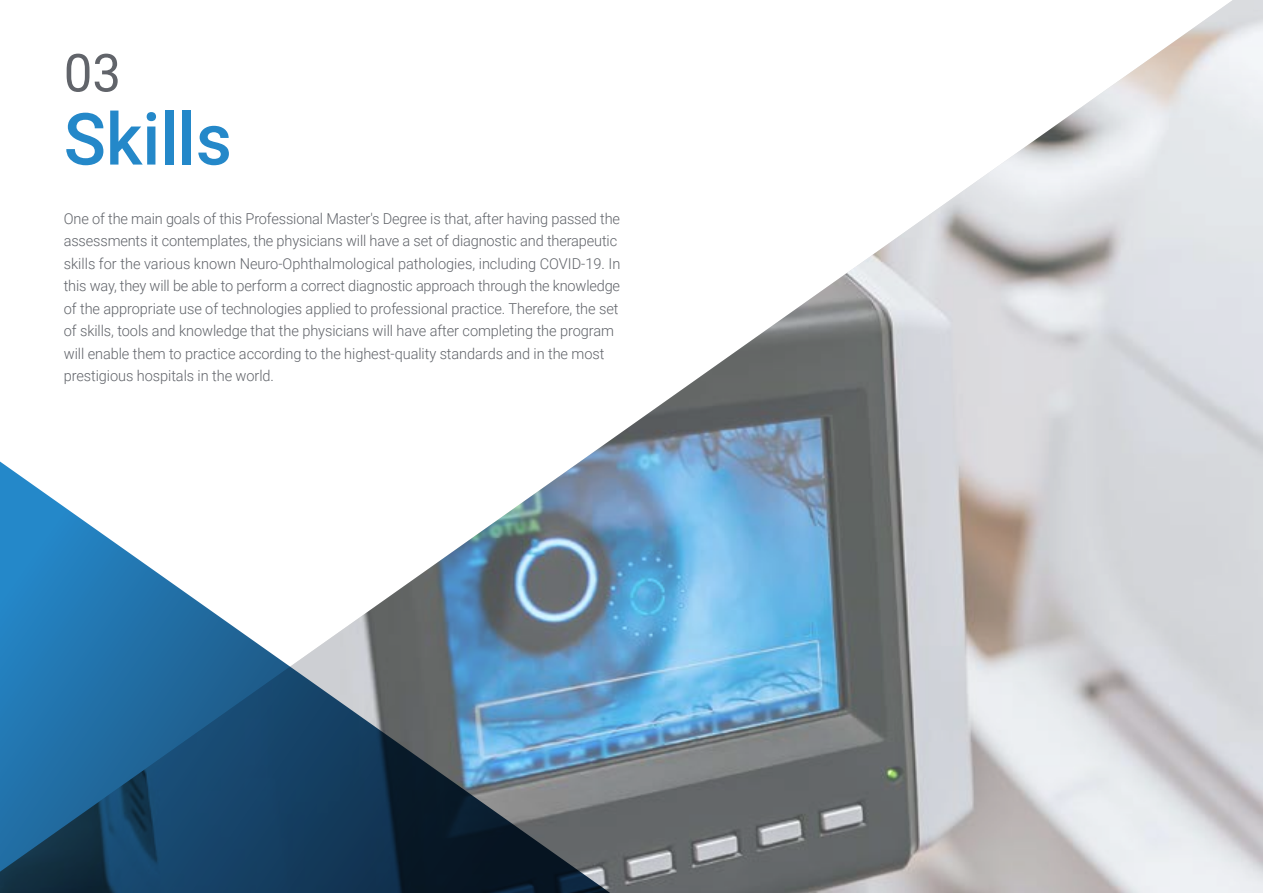
<style>
.page{position:relative;width:1263px;height:893px;background:#fff}
.page>*{position:absolute;margin:0;border:0;box-sizing:border-box;transform-origin:0 0}
.t1{font:500 72px "Roboto";color:#2488c9}
.t2{font:52.5px "Roboto";color:#61646a}
.t3{font:300 15px/22.5px "Roboto";letter-spacing:-.005em;color:#61646a}
</style>
<div class="page">
<img style="left:602px;top:0;width:661px;height:893px">
<svg style="left:0;top:446px;width:640px;height:447px"></svg>
<h2 class="t2" style="left:64px;top:36px;width:59px">03</h2>
<h1 class="t1" style="left:64px;top:89px;width:170px">Skills</h1>
<p class="t3" style="left:64px;top:207px;width:558px">One of the main goals of this Professional Master's Degree is that, after having passed the assessments it contemplates, the physicians will have a set of diagnostic and therapeutic skills for the various known Neuro-Ophthalmological pathologies, including COVID-19. In this way, they will be able to perform a correct diagnostic approach through the knowledge of the appropriate use of technologies applied to professional practice. Therefore, the set of skills, tools and knowledge that the physicians will have after completing the program will enable them to practice according to the highest-quality standards and in the most prestigious hospitals in the world.</p>
</div>
